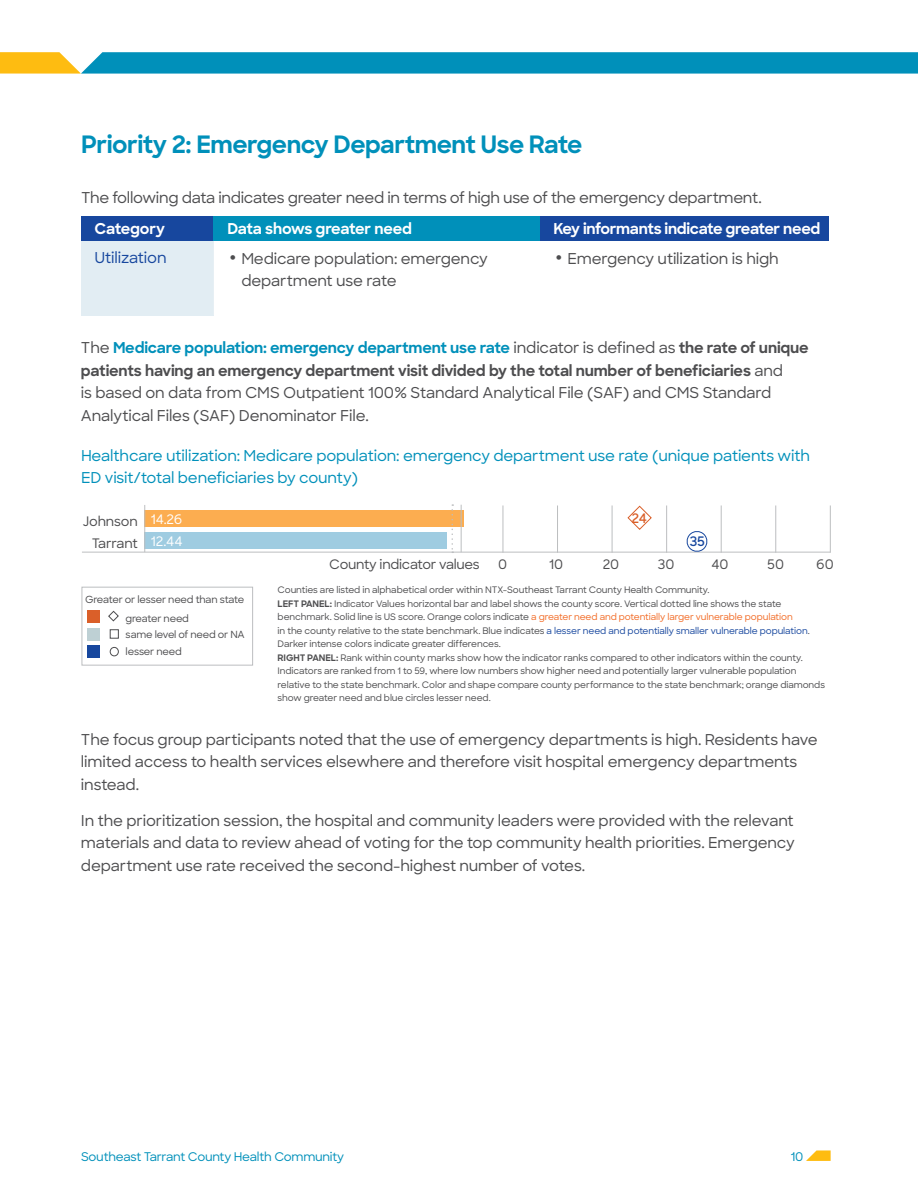
<style>
.page{position:relative;width:918px;height:1188px;background:#fff}
.page>*{position:absolute;margin:0;border:0;box-sizing:border-box;transform-origin:0 0}
.t1{font:700 24px "Sharp Sans";letter-spacing:-.02em;color:#0090ba}
.t2{font:500 15px/22.5px "Sharp Sans";letter-spacing:-.01em;color:#4d4d4f}
.t3{font:500 15px/22.5px "Sharp Sans";letter-spacing:-.01em;color:#0090ba}
.t4{font:700 15px "Sharp Sans";letter-spacing:-.02em;color:#fff}
.t5{font:500 15px "Sharp Sans";letter-spacing:-.01em;color:#17479e}
.t6{font:500 13.05px/22.2px "Sharp Sans";letter-spacing:-.02em;color:#4d4d4f;text-align:right}
.t7{font:500 13.05px/21.8px "Sharp Sans";letter-spacing:-.01em;color:#fff}
.t8{font:600 13.05px "Sharp Sans";color:#da5f29}
.t9{font:600 13.05px "Sharp Sans";color:#17479e}
.t10{font:500 12px "Sharp Sans";letter-spacing:-.02em;color:#0090ba}
.t11{font:500 9.9px/19px "Sharp Sans";letter-spacing:-.02em;color:#4d4d4f}
.t12{font:500 9px/13.5px "Sharp Sans";letter-spacing:-.01em;color:#4d4d4f}
.s1{font-size:30px}
.s2{font-weight:700;color:#0090ba}
.s3{font-weight:700}
.s4{color:#f26a24}
.s5{color:#17479e}
</style>
<div class="page">
<svg style="left:806px;top:1150px;width:25px;height:11px"></svg>
<div style="left:81px;top:216px;width:133px;height:25px;background:#17479e"></div>
<div style="left:214px;top:216px;width:326px;height:25px;background:#0090ba"></div>
<div style="left:540px;top:216px;width:288px;height:25px;background:#17479e"></div>
<div style="left:81px;top:241px;width:133px;height:74px;background:#e2edf3"></div>
<div style="left:145px;top:532px;width:302px;height:16px;background:#9fcce1"></div>
<div style="left:82px;top:587px;width:171px;height:79px;background:#fff;border:1px solid #bcbec0"></div>
<svg style="left:108px;top:610px;width:11px;height:12px"></svg>
<div style="left:110px;top:629px;width:9px;height:10px;border:1px solid #4d4d4f"></div>
<div style="left:88px;top:610px;width:12px;height:13px;background:#da5f29"></div>
<div style="left:88px;top:628px;width:12px;height:13px;background:#bed0d4"></div>
<div style="left:88px;top:645px;width:12px;height:13px;background:#17479e"></div>
<div style="left:110px;top:647px;width:9px;height:9px;border:1px solid #4d4d4f;border-radius:50%"></div>
<div style="left:145px;top:510px;width:319px;height:16px;background:#fcad50"></div>
<hr style="left:461px;top:505px;width:1px;height:47px;background:#bcbec0">
<svg style="left:452px;top:504px;width:1px;height:48px"></svg>
<hr style="left:82px;top:552px;width:749px;height:1px;background:#bcbec0">
<hr style="left:144px;top:505px;width:1px;height:47px;background:#bcbec0">
<hr style="left:503px;top:505px;width:1px;height:48px;background:#bcbec0">
<hr style="left:557px;top:505px;width:1px;height:48px;background:#bcbec0">
<hr style="left:612px;top:505px;width:1px;height:48px;background:#bcbec0">
<hr style="left:666px;top:505px;width:1px;height:48px;background:#bcbec0">
<hr style="left:721px;top:505px;width:1px;height:48px;background:#bcbec0">
<hr style="left:775px;top:505px;width:1px;height:48px;background:#bcbec0">
<hr style="left:830px;top:505px;width:1px;height:48px;background:#bcbec0">
<svg style="left:627px;top:505px;width:25px;height:25px"></svg>
<svg style="left:685px;top:531px;width:23px;height:22px"></svg>
<svg style="left:0;top:52px;width:918px;height:22px"></svg>
<h1 class="t1" style="left:81px;top:127px;width:503px">Priority 2: Emergency Department Use Rate</h1>
<p class="t2" style="left:81px;top:185px;width:682px">The following data indicates greater need in terms of high use of the emergency department.</p>
<p class="t4" style="left:94px;top:218px;width:72px">Category</p>
<p class="t4" style="left:227px;top:218px;width:186px">Data shows greater need</p>
<p class="t4" style="left:554px;top:218px;width:268px">Key informants indicate greater need</p>
<p class="t5" style="left:94px;top:247px;width:74px">Utilization</p>
<p class="t2" style="left:241px;top:246px;width:248px;text-indent:-14px"><span class="s1">•</span> Medicare population: emergency department use rate</p>
<p class="t2" style="left:554px;top:246px;width:227px"><span class="s1">•</span> Emergency utilization is high</p>
<p class="t2" style="left:81px;top:336px;width:729px">The <span class="s2">Medicare population: emergency department use rate</span> indicator is defined as <span class="s3">the rate of unique patients having an emergency department visit divided by the total number of beneficiaries</span> and<br>is based on data from CMS Outpatient 100% Standard Analytical File (SAF) and CMS Standard Analytical Files (SAF) Denominator File.</p>
<p class="t3" style="left:81px;top:443px;width:731px">Healthcare utilization: Medicare population: emergency department use rate (unique patients with<br>ED visit/total beneficiaries by county)</p>
<p class="t6" style="left:83px;top:509px;width:57px">Johnson<br>Tarrant</p>
<p class="t7" style="left:151px;top:508px;width:33px">14.26<br>12.44</p>
<p class="t11" style="left:126px;top:589px;width:120px;text-indent:-40px">Greater or lesser need than state greater need</p>
<p class="t11" style="left:126px;top:626px;width:121px;line-height:16.4px">same level of need or NA lesser need</p>
<p class="t8" style="left:632px;top:509px;width:16px">24</p>
<p class="t9" style="left:690px;top:532px;width:17px">35</p>
<p class="t6" style="left:329px;top:553px;width:152px">County indicator values</p>
<p class="t6" style="left:498px;top:553px;width:11px">0</p>
<p class="t6" style="left:549px;top:553px;width:16px">10</p>
<p class="t6" style="left:603px;top:553px;width:18px">20</p>
<p class="t6" style="left:658px;top:553px;width:18px">30</p>
<p class="t6" style="left:712px;top:553px;width:18px">40</p>
<p class="t6" style="left:767px;top:553px;width:18px">50</p>
<p class="t6" style="left:816px;top:553px;width:19px">60</p>
<p class="t12" style="left:278px;top:583px;width:549px">Counties are listed in alphabetical order within NTX-Southeast Tarrant County Health Community.<br><span class="s3">LEFT PANEL:</span> Indicator Values horizontal bar and label shows the county score. Vertical dotted line shows the state benchmark. Solid line is US score. Orange colors indicate <span class="s4">a greater need and potentially larger vulnerable population<br></span>in the county relative to the state benchmark. Blue indicates <span class="s5">a lesser need and potentially smaller vulnerable population</span>.<br>Darker intense colors indicate greater differences.<br><span class="s3">RIGHT PANEL:</span> Rank within county marks show how the indicator ranks compared to other indicators within the county.<br>Indicators are ranked from 1 to 59, where low numbers show higher need and potentially larger vulnerable population relative to the state benchmark. Color and shape compare county performance to the state benchmark; orange diamonds show greater need and blue circles lesser need.</p>
<p class="t2" style="left:81px;top:727px;width:738px">The focus group participants noted that the use of emergency departments is high. Residents have limited access to health services elsewhere and therefore visit hospital emergency departments instead.</p>
<p class="t2" style="left:81px;top:808px;width:715px;text-align:justify">In the prioritization session, the hospital and community leaders were provided with the relevant materials and data to review ahead of voting for the top community health priorities. Emergency department use rate received the second-highest number of votes.</p>
<p class="t10" style="left:81px;top:1147px;width:265px">Southeast Tarrant County Health Community</p>
<p class="t10" style="left:791px;top:1147px;width:14px">10</p>
</div>
